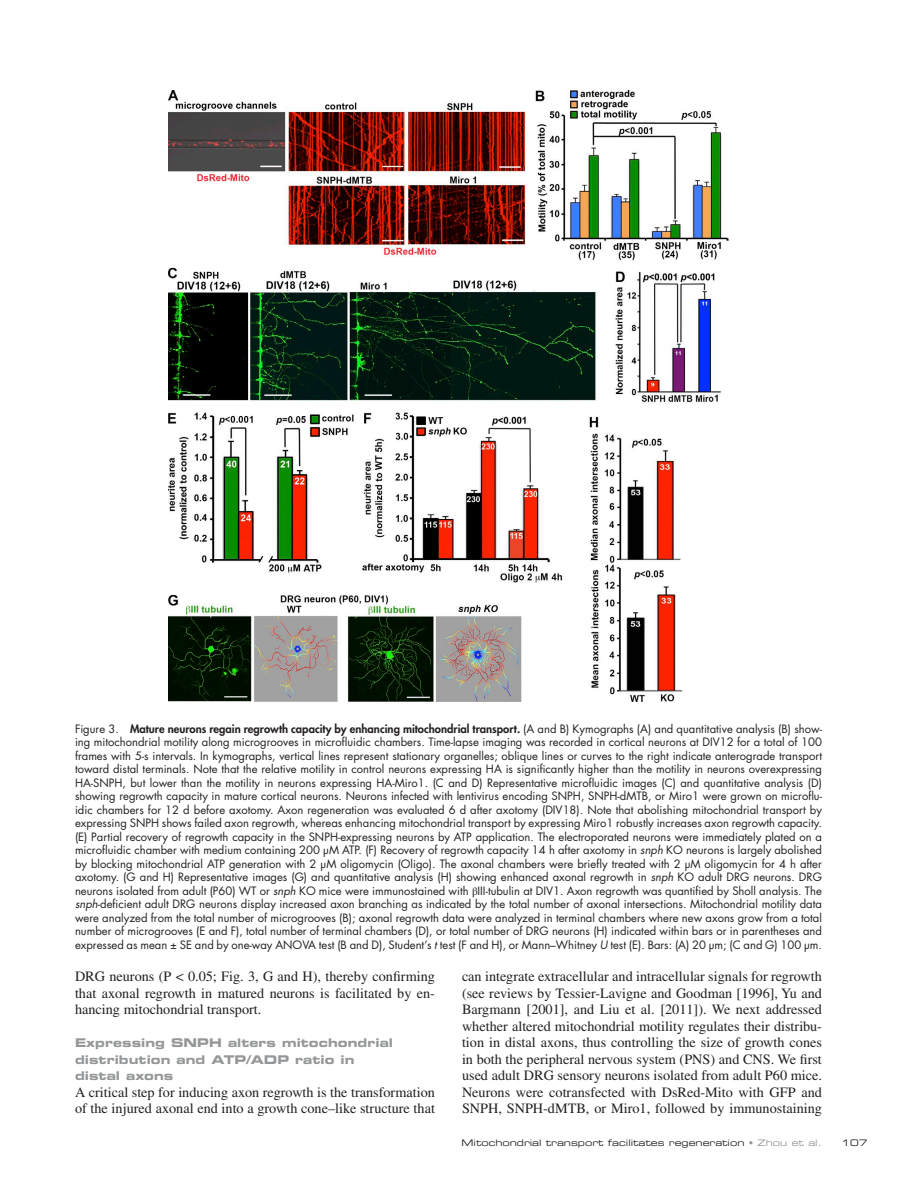
<style>
.page{position:relative;width:918px;height:1188px;background:#fff}
.page>*{position:absolute;margin:0;border:0;box-sizing:border-box;transform-origin:0 0}
.t1{font:14.25px/16.5px "Times LT Std";color:#231f20;text-align:justify}
.t2{font:12px/16.5px "Eurostile LT Std Bold Ex 2";letter-spacing:.005em;color:#949698}
.t3{font:11.25px/13.5px "Futura Std";color:#231f20;text-align:justify}
.t4{font:9px "Eurostile LT Std Ex 2";color:#231f20}
.s1{font-weight:800}
.s2{font-style:italic}
.s3{font-family:"STIX General"}
.s4{color:#949698}
</style>
<div class="page">
<img style="left:168px;top:90px;width:561px;height:611px">
<p class="t3" style="left:75px;top:722px;width:749px">Figure 3. <span class="s1">Mature neurons regain regrowth capacity by enhancing mitochondrial transport.</span> (A and B) Kymographs (A) and quantitative analysis (B) show&shy;ing mitochondrial motility along microgrooves in microfluidic chambers. Time-lapse imaging was recorded in cortical neurons at DIV12 for a total of 100 frames with 5-s intervals. In kymographs, vertical lines represent stationary organelles; oblique lines or curves to the right indicate anterograde transport toward distal terminals. Note that the relative motility in control neurons expressing HA is significantly higher than the motility in neurons overexpressing HA-SNPH, but lower than the motility in neurons expressing HA-Miro1. (C and D) Representative microfluidic images (C) and quantitative analysis (D) showing regrowth capacity in mature cortical neurons. Neurons infected with lentivirus encoding SNPH, SNPH-dMTB, or Miro1 were grown on microflu&shy;idic chambers for 12 d before axotomy. Axon regeneration was evaluated 6 d after axotomy (DIV18). Note that abolishing mitochondrial transport by expressing SNPH shows failed axon regrowth, whereas enhancing mitochondrial transport by expressing Miro1 robustly increases axon regrowth capacity. (E) Partial recovery of regrowth capacity in the SNPH-expressing neurons by ATP application. The electroporated neurons were immediately plated on a microfluidic chamber with medium containing 200 µM ATP. (F) Recovery of regrowth capacity 14 h after axotomy in <span class="s2">snph</span> KO neurons is largely abolished by blocking mitochondrial ATP generation with 2 µM oligomycin (Oligo). The axonal chambers were briefly treated with 2 µM oligomycin for 4 h after axotomy. (G and H) Representative images (G) and quantitative analysis (H) showing enhanced axonal regrowth in <span class="s2">snph</span> KO adult DRG neurons. DRG neurons isolated from adult (P60) WT or <span class="s2">snph</span> KO mice were immunostained with <span class="s3">β</span>III-tubulin at DIV1. Axon regrowth was quantified by Sholl analysis. The <span class="s2">snph</span>-deficient adult DRG neurons display increased axon branching as indicated by the total number of axonal intersections. Mitochondrial motility data were analyzed from the total number of microgrooves (B); axonal regrowth data were analyzed in terminal chambers where new axons grow from a total number of microgrooves (E and F), total number of terminal chambers (D), or total number of DRG neurons (H) indicated within bars or in parentheses and expressed as mean ± SE and by one-way ANOVA test (B and D), Student’s <span class="s2">t</span> test (F and H), or Mann–Whitney <span class="s2">U</span> test (E). Bars: (A) 20 µm; (C and G) 100 µm.</p>
<p class="t1" style="left:75px;top:968px;width:362px">DRG neurons (P &lt; 0.05; Fig. 3, G and H), thereby confirming that axonal regrowth in matured neurons is facilitated by en&shy;hancing mitochondrial transport.</p>
<p class="t2" style="left:75px;top:1034px;width:320px">Expressing SNPH alters mitochondrial distribution and ATP/ADP ratio in distal axons</p>
<p class="t1" style="left:75px;top:1083px;width:361px">A critical step for inducing axon regrowth is the transformation of the injured axonal end into a growth cone–like structure that</p>
<p class="t1" style="left:462px;top:968px;width:362px">can integrate extracellular and intracellular signals for regrowth (see reviews by Tessier-Lavigne and Goodman [1996], Yu and Bargmann [2001], and Liu et al. [2011]). We next addressed whether altered mitochondrial motility regulates their distribu&shy;tion in distal axons, thus controlling the size of growth cones in both the peripheral nervous system (PNS) and CNS. We first used adult DRG sensory neurons isolated from adult P60 mice.<br>Neurons were cotransfected with DsRed-Mito with GFP and SNPH, SNPH-dMTB, or Miro1, followed by immunostaining</p>
<p class="t4" style="left:462px;top:1136px;width:362px">M itochondrial transport facilitates regeneration <span class="s4">• Zhou et al.</span></p>
<p class="t4" style="left:841px;top:1136px;width:28px">107</p>
</div>
